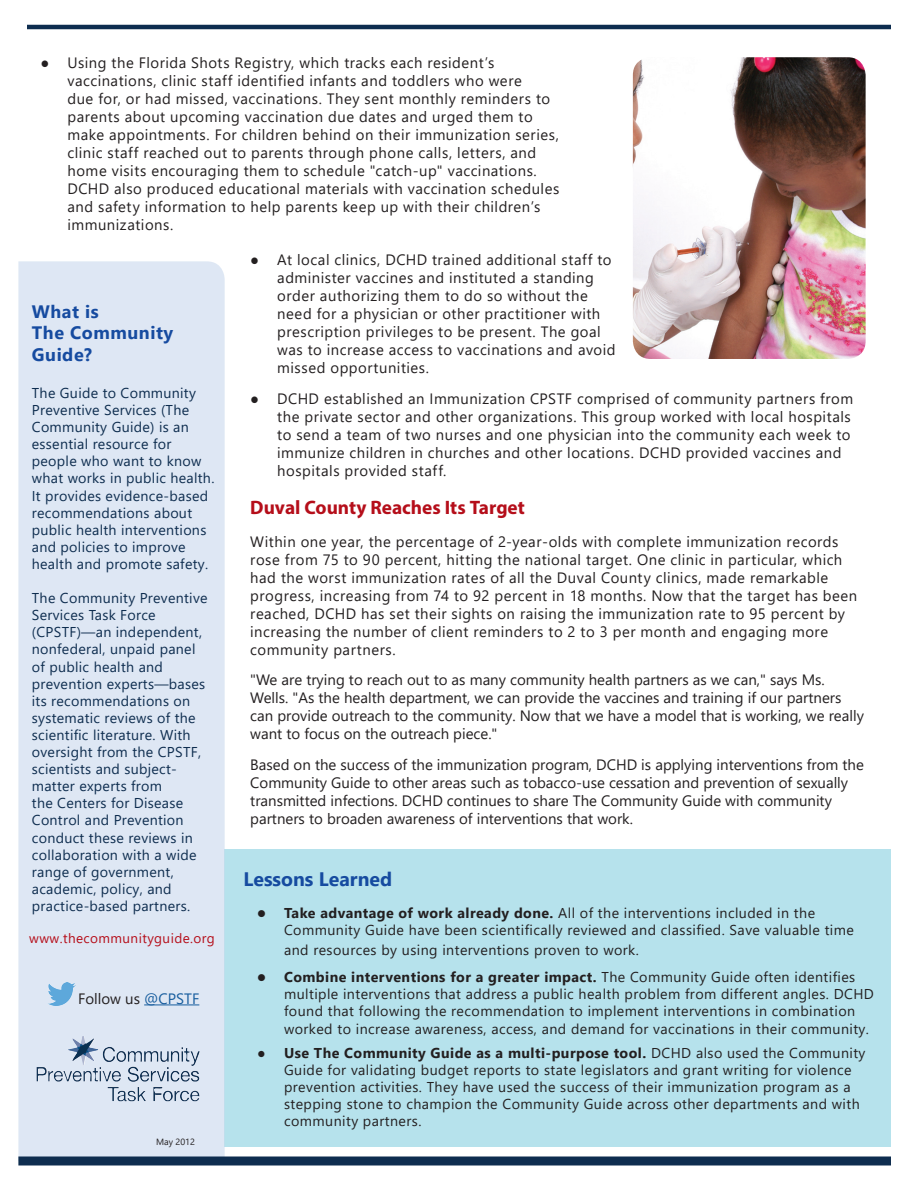
<style>
.page{position:relative;width:918px;height:1188px;background:#fff}
.page>*{position:absolute;margin:0;border:0;box-sizing:border-box;transform-origin:0 0}
.t1{font:700 19.5px "Myriad Pro";color:#b50e1a}
.t2{font:700 19.5px "Segoe UI";color:#164ba0}
.t3{font:700 18px/21.6px "Segoe UI";letter-spacing:.03em;color:#164ba0}
.t4{font:15px/18px "Segoe UI";letter-spacing:.03em;color:#231f20}
.t5{font:15px/18px "Segoe UI";color:#231f20}
.t6{font:14.25px/17.1px "Segoe UI";letter-spacing:.03em;color:#231f20}
.t7{font:14.25px/17.1px "Segoe UI";letter-spacing:.02em;color:#0e2d4f}
.t8{font:13.5px "Segoe UI";letter-spacing:.03em;color:#b50e1a}
.t9{font:9px "Segoe UI";color:#231f20}
.s1{color:#175d9e}
.s2{font-weight:700}
</style>
<div class="page">
<div style="left:225px;top:849px;width:666px;height:297px;background:#b6e2ec"></div>
<div style="left:18px;top:261px;width:207px;height:895px;background:#dee7f4"></div>
<div style="left:18px;top:1156px;width:873px;height:10px;background:#0e2d4f"></div>
<hr style="left:27px;top:25px;width:864px;height:4px;background:#0e2d4f">
<img style="left:633px;top:57px;width:233px;height:302px">
<hr style="left:144px;top:1004px;width:55px;height:1px;background:#175d9e">
<img style="left:48px;top:983px;width:28px;height:23px">
<img style="left:68px;top:1036px;width:132px;height:46px">
<p class="t4" style="left:68px;top:54px;width:493px;text-indent:-27px">● Using the Florida Shots Registry, which tracks each resident’s vaccinations, clinic staff identified infants and toddlers who were<br>due for, or had missed, vaccinations. They sent monthly reminders to parents about upcoming vaccination due dates and urged them to make appointments. For children behind on their immunization series, clinic staff reached out to parents through phone calls, letters, and home visits encouraging them to schedule "catch-up" vaccinations.<br>DCHD also produced educational materials with vaccination schedules and safety information to help parents keep up with their children’s immunizations.</p>
<p class="t3" style="left:32px;top:300px;width:68px">What is</p>
<p class="t3" style="left:32px;top:322px;width:143px">The Community<br>Guide?</p>
<p class="t7" style="left:32px;top:384px;width:184px">The Guide to Community<br>Preventive Services (The<br>Community Guide) is an essential resource for people who want to know what works in public health.<br>It provides evidence-based recommendations about public health interventions and policies to improve health and promote safety.</p>
<p class="t7" style="left:32px;top:589px;width:177px">The Community Preventive<br>Services Task Force (CPSTF)—an independent, nonfederal, unpaid panel of public health and prevention experts—bases its recommendations on systematic reviews of the scientific literature. With oversight from the CPSTF, scientists and subject&shy;matter experts from<br>the Centers for Disease<br>Control and Prevention conduct these reviews in collaboration with a wide range of government, academic, policy, and practice-based partners.</p>
<p class="t8" style="left:29px;top:928px;width:187px">www.thecommunityguide.org</p>
<p class="t5" style="left:78px;top:989px;width:123px">Follow us <span class="s1">@CPSTF</span></p>
<p class="t9" style="left:156px;top:1134px;width:40px">May 2012</p>
<p class="t4" style="left:277px;top:250px;width:340px;text-indent:-27px">● At local clinics, DCHD trained additional staff to administer vaccines and instituted a standing order authorizing them to do so without the need for a physician or other practitioner with prescription privileges to be present. The goal was to increase access to vaccinations and avoid missed opportunities.</p>
<p class="t4" style="left:277px;top:390px;width:578px;text-indent:-27px">● DCHD established an Immunization CPSTF comprised of community partners from the private sector and other organizations. This group worked with local hospitals to send a team of two nurses and one physician into the community each week to immunize children in churches and other locations. DCHD provided vaccines and hospitals provided staff.</p>
<p class="t1" style="left:250px;top:495px;width:276px">Duval County Reaches Its Target</p>
<p class="t4" style="left:250px;top:532px;width:609px">Within one year, the percentage of 2-year-olds with complete immunization records rose from 75 to 90 percent, hitting the national target. One clinic in particular, which had the worst immunization rates of all the Duval County clinics, made remarkable progress, increasing from 74 to 92 percent in 18 months. Now that the target has been reached, DCHD has set their sights on raising the immunization rate to 95 percent by increasing the number of client reminders to 2 to 3 per month and engaging more community partners.</p>
<p class="t5" style="left:250px;top:671px;width:615px">"We are trying to reach out to as many community health partners as we can," says Ms.<br>Wells. "As the health department, we can provide the vaccines and training if our partners can provide outreach to the community. Now that we have a model that is working, we really want to focus on the outreach piece."</p>
<p class="t5" style="left:250px;top:755px;width:615px">Based on the success of the immunization program, DCHD is applying interventions from the Community Guide to other areas such as tobacco-use cessation and prevention of sexually transmitted infections. DCHD continues to share The Community Guide with community partners to broaden awareness of interventions that work.</p>
<p class="t2" style="left:244px;top:864px;width:150px">Lessons Learned</p>
<p class="t6" style="left:284px;top:904px;width:571px"><span class="s2">Take advantage of work already done.</span> All of the interventions included in the<br>Community Guide have been scientifically reviewed and classified. Save valuable time</p>
<p class="t6" style="left:284px;top:941px;width:356px">and resources by using interventions proven to work.</p>
<p class="t6" style="left:284px;top:968px;width:591px"><span class="s2">Combine interventions for a greater impact.</span> The Community Guide often identifies multiple interventions that address a public health problem from different angles. DCHD found that following the recommendation to implement interventions in combination worked to increase awareness, access, and demand for vaccinations in their community.</p>
<p class="t6" style="left:284px;top:1044px;width:583px;text-indent:-27px">● <span class="s2">Use The Community Guide as a multi-purpose tool.</span> DCHD also used the Community Guide for validating budget reports to state legislators and grant writing for violence prevention activities. They have used the success of their immunization program as a stepping stone to champion the Community Guide across other departments and with community partners.</p>
</div>
